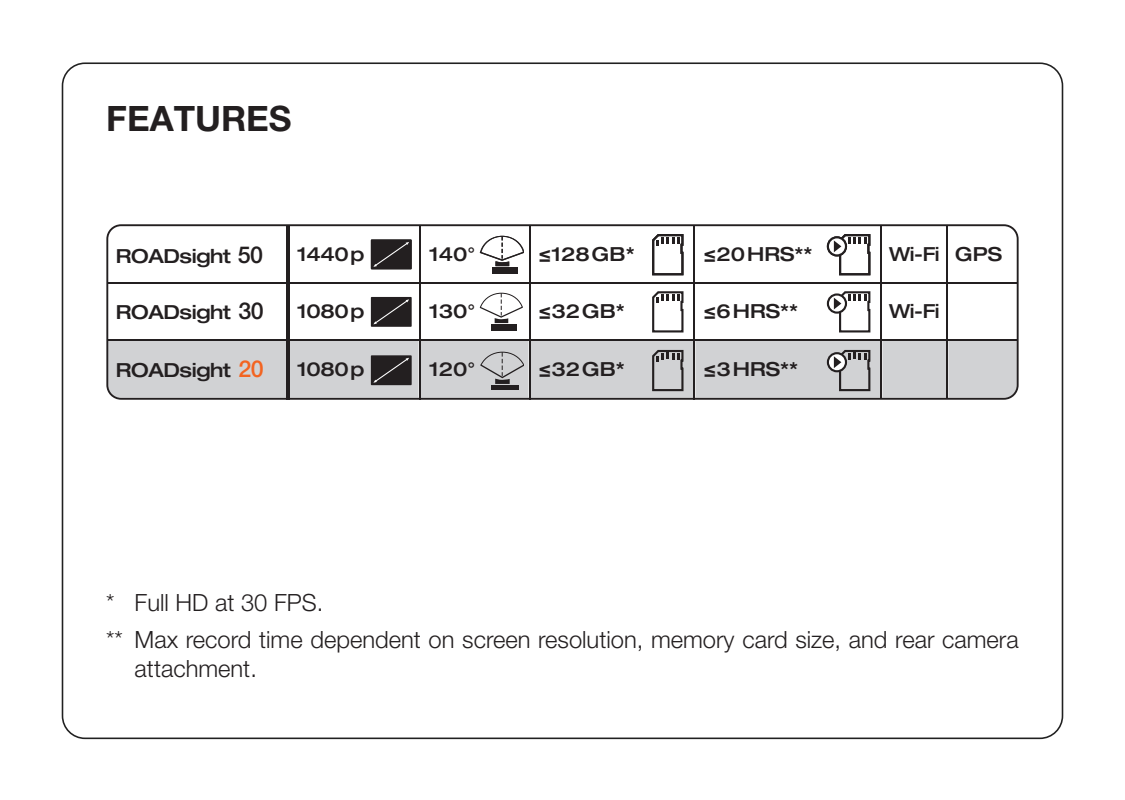
<style>
.page{position:relative;width:1125px;height:800px;background:#fff}
.page>*{position:absolute;margin:0;border:0;box-sizing:border-box;transform-origin:0 0}
.t1{font:700 35px "Helvetica Neue LT Pro";color:#231f20}
.t2{font:300 23.75px/37.4px "Helvetica Neue LT Pro";color:#231f20}
.t3{font:500 expanded 19.38px "Helvetica Neue LT Pro";letter-spacing:-.02em;color:#231f20}
.t4{font:500 expanded 19.38px "Helvetica Neue LT Pro";letter-spacing:-.02em;color:#231f20;scale:.95 1}
.s1{font-stretch:normal;font-size:23.25px}
.s2{font-stretch:normal;font-size:23.25px;color:#f36421}
</style>
<div class="page">
<svg style="left:286px;top:284px;width:585px;height:55px"></svg>
<div style="left:109px;top:341px;width:907px;height:56px;background:#d1d2d4"></div>
<hr style="left:693px;top:283px;width:2px;height:57px;background:#fff">
<hr style="left:693px;top:340px;width:2px;height:58px;background:#fff">
<div style="left:106px;top:224px;width:913px;height:176px;border:2px solid #231f20;border-radius:14px"></div>
<div style="left:492px;top:324px;width:25px;height:7px;background:#231f20"></div>
<svg style="left:480px;top:293px;width:43px;height:30px"></svg>
<div style="left:492px;top:385px;width:27px;height:5px;background:#231f20"></div>
<svg style="left:480px;top:352px;width:43px;height:32px"></svg>
<svg style="left:652px;top:291px;width:32px;height:41px"></svg>
<svg style="left:652px;top:350px;width:32px;height:41px"></svg>
<svg style="left:828px;top:294px;width:18px;height:19px"></svg>
<div style="left:827px;top:293px;width:20px;height:21px;border:2px solid #231f20;border-radius:50%"></div>
<svg style="left:834px;top:291px;width:36px;height:41px"></svg>
<svg style="left:828px;top:353px;width:18px;height:18px"></svg>
<div style="left:827px;top:352px;width:20px;height:20px;border:2px solid #231f20;border-radius:50%"></div>
<svg style="left:834px;top:350px;width:36px;height:41px"></svg>
<div style="left:371px;top:297px;width:41px;height:30px;background:#231f20"></div>
<svg style="left:373px;top:299px;width:36px;height:25px"></svg>
<div style="left:371px;top:355px;width:41px;height:30px;background:#231f20"></div>
<svg style="left:373px;top:358px;width:36px;height:25px"></svg>
<hr style="left:694px;top:226px;width:1px;height:173px;background:#231f20">
<hr style="left:529px;top:226px;width:1px;height:173px;background:#231f20">
<hr style="left:419px;top:226px;width:2px;height:173px;background:#231f20">
<hr style="left:287px;top:226px;width:3px;height:173px;background:#231f20">
<hr style="left:880px;top:225px;width:2px;height:174px;background:#231f20">
<hr style="left:946px;top:225px;width:2px;height:173px;background:#231f20">
<div style="left:492px;top:267px;width:26px;height:7px;background:#231f20"></div>
<svg style="left:480px;top:236px;width:44px;height:30px"></svg>
<svg style="left:652px;top:234px;width:32px;height:41px"></svg>
<svg style="left:828px;top:237px;width:18px;height:18px"></svg>
<div style="left:827px;top:236px;width:20px;height:20px;border:2px solid #231f20;border-radius:50%"></div>
<svg style="left:834px;top:234px;width:36px;height:41px"></svg>
<div style="left:371px;top:239px;width:41px;height:30px;background:#231f20"></div>
<svg style="left:373px;top:242px;width:36px;height:25px"></svg>
<hr style="left:107px;top:282px;width:911px;height:2px;background:#231f20">
<hr style="left:107px;top:339px;width:911px;height:2px;background:#231f20">
<h1 class="t1" style="left:106px;top:97px;width:187px">FEATURES</h1>
<p class="t3" style="left:116px;top:244px;width:149px">ROADsight <span class="s1">50</span></p>
<p class="t3" style="left:297px;top:242px;width:69px">1440p</p>
<p class="t3" style="left:429px;top:242px;width:48px">140°</p>
<p class="t3" style="left:539px;top:242px;width:97px">≤128GB*</p>
<p class="t3" style="left:704px;top:242px;width:110px">≤20HRS**</p>
<p class="t4" style="left:889px;top:242px;width:120px">Wi-Fi GPS</p>
<p class="t3" style="left:116px;top:300px;width:150px">ROADsight <span class="s1">30</span></p>
<p class="t3" style="left:297px;top:299px;width:69px">1080p</p>
<p class="t3" style="left:429px;top:299px;width:48px">130°</p>
<p class="t3" style="left:539px;top:299px;width:87px">≤32GB*</p>
<p class="t3" style="left:704px;top:299px;width:96px">≤6HRS**</p>
<p class="t4" style="left:889px;top:299px;width:55px">Wi-Fi</p>
<p class="t3" style="left:116px;top:358px;width:150px">ROADsight <span class="s2">20</span></p>
<p class="t3" style="left:297px;top:357px;width:69px">1080p</p>
<p class="t3" style="left:429px;top:357px;width:48px">120°</p>
<p class="t3" style="left:539px;top:357px;width:87px">≤32GB*</p>
<p class="t3" style="left:704px;top:357px;width:96px">≤3HRS**</p>
<p class="t2" style="left:106px;top:583px;width:914px">* Full HD at 30 FPS.<br>** Max record time dependent on screen resolution, memory card size, and rear camera</p>
<p class="t2" style="left:135px;top:649px;width:124px">attachment.</p>
</div>
